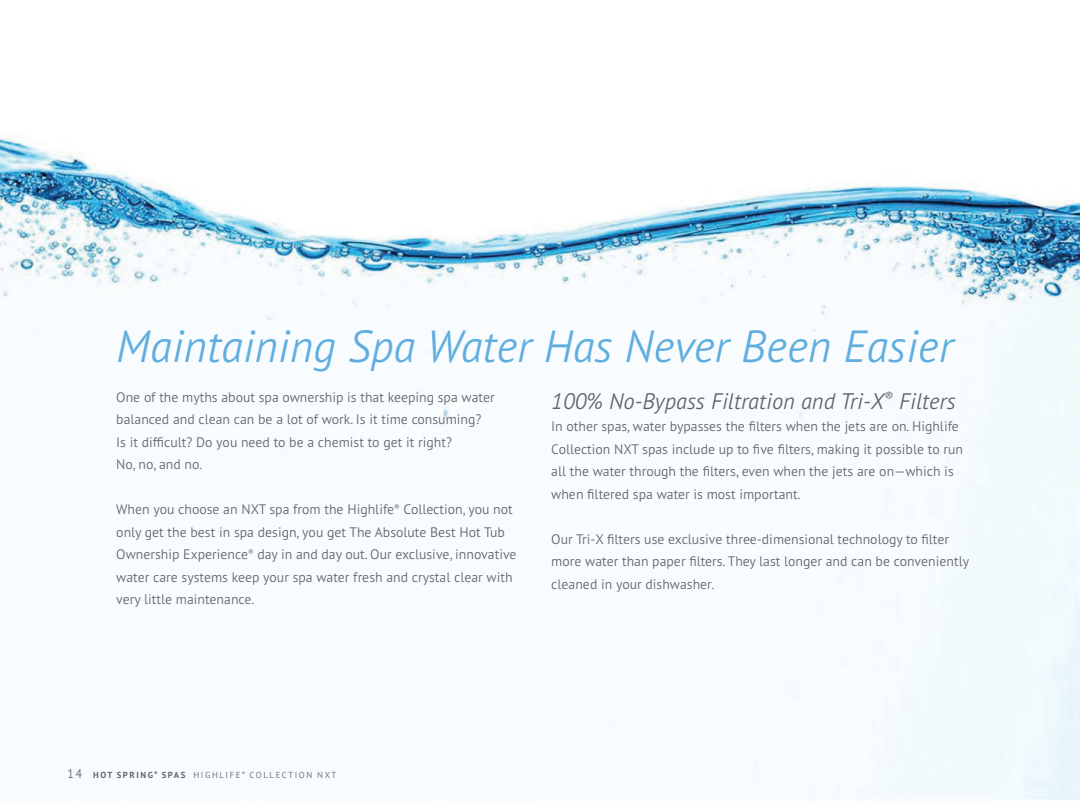
<style>
.page{position:relative;width:1080px;height:810px;background:#fff}
.page>*{position:absolute;margin:0;border:0;box-sizing:border-box;transform-origin:0 0}
.t1{font:italic 300 45px "PT Sans Pro";color:#60aee0}
.t2{font:italic 300 22.5px "PT Sans Pro";color:#636366}
.t3{font:300 13.75px/22.5px "PT Sans Pro";color:#636366}
.t4{font:300 8.75px "PT Sans Pro";letter-spacing:.18em;color:#636366}
.s1{font-size:12.5px}
.s2{font-weight:700}
</style>
<div class="page">
<img style="left:0;top:135px;width:1080px;height:665px">
<h1 class="t1" style="left:116px;top:317px;width:839px">Maintaining Spa Water Has Never Been Easier</h1>
<p class="t3" style="left:116px;top:386px;width:380px">One of the myths about spa ownership is that keeping spa water balanced and clean can be a lot of work. Is it time consuming?<br>Is it difficult? Do you need to be a chemist to get it right?<br>No, no, and no.</p>
<p class="t3" style="left:116px;top:498px;width:402px">When you choose an NXT spa from the Highlife<sup>®</sup> Collection, you not only get the best in spa design, you get The Absolute Best Hot Tub Ownership Experience<sup>®</sup> day in and day out. Our exclusive, innovative water care systems keep your spa water fresh and crystal clear with very little maintenance.</p>
<h2 class="t2" style="left:551px;top:386px;width:406px">100% No-Bypass Filtration and Tri-X<sup>®</sup> Filters</h2>
<p class="t3" style="left:551px;top:415px;width:413px">In other spas, water bypasses the filters when the jets are on. Highlife Collection NXT spas include up to five filters, making it possible to run all the water through the filters, even when the jets are on—which is when filtered spa water is most important.</p>
<p class="t3" style="left:551px;top:527px;width:419px">Our Tri-X filters use exclusive three-dimensional technology to filter more water than paper filters. They last longer and can be conveniently cleaned in your dishwasher.</p>
<p class="t4" style="left:67px;top:769px;width:222px"><span class="s1">14</span> <span class="s2">HOT SPRING</span><sup>®</sup> <span class="s2">SPAS</span> Hi gh li fe<sup>®</sup> Co llection</p>
<p class="t4" style="left:317px;top:769px;width:21px">NXT</p>
</div>
